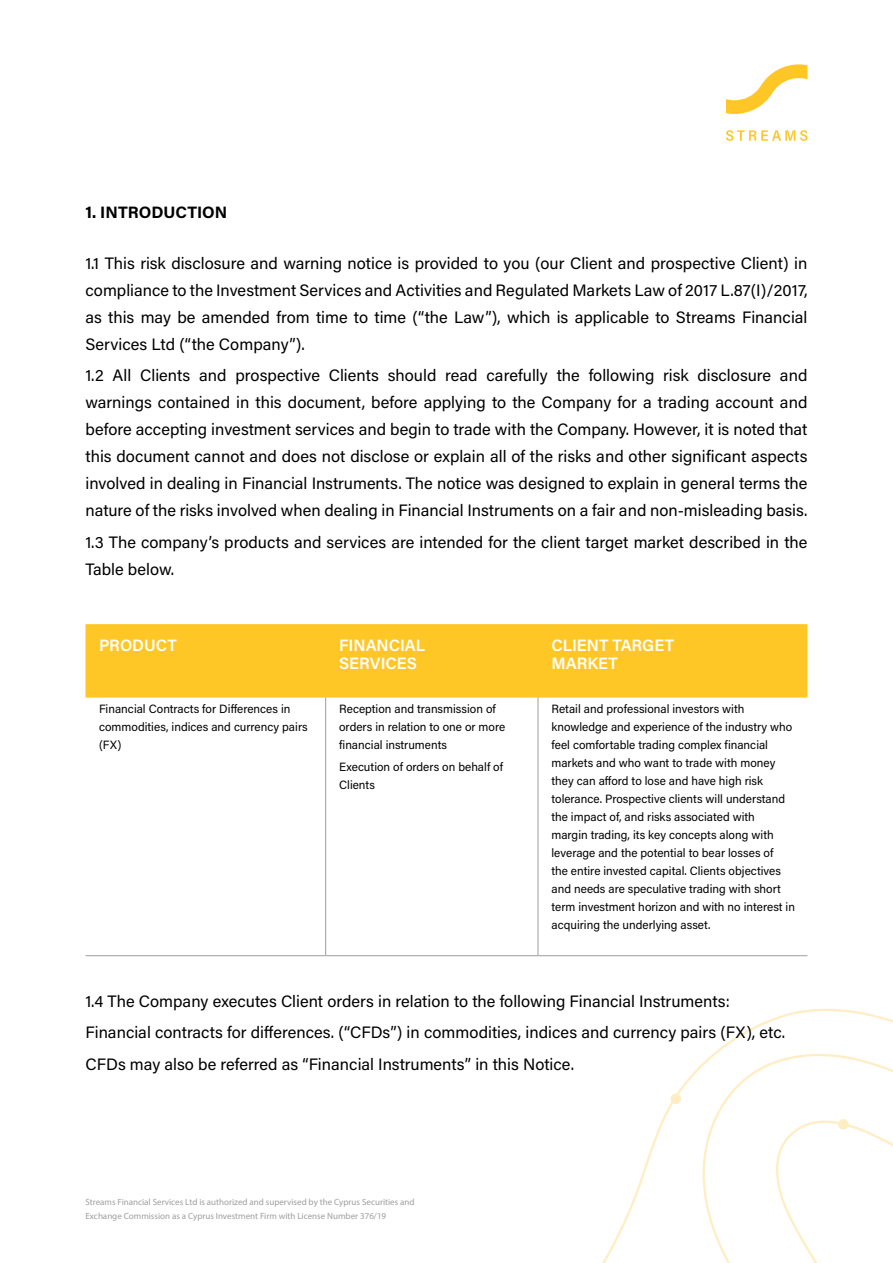
<style>
.page{position:relative;width:893px;height:1263px;background:#fff}
.page>*{position:absolute;margin:0;border:0;box-sizing:border-box;transform-origin:0 0}
.Bold_header{font:16.5px/27px "Acumin Variable Concept";letter-spacing:.02em;color:#000;text-align:justify}
.Table_header{font:16.5px/18px "Acumin Variable Concept";letter-spacing:.03em;color:#fff}
.Bold_header-2{font:16.5px "Acumin Variable Concept";letter-spacing:.04em;color:#000}
.Table_basic_text{font:12px/18px "Acumin Variable Concept";letter-spacing:.02em;color:#000}
.t1{font:9px/13.5px "Myriad Pro";color:#9e9e9e}
</style>
<div class="page">
<svg style="left:726px;top:130px;width:81px;height:11px"></svg>
<svg style="left:726px;top:64px;width:81px;height:50px"></svg>
<svg style="left:602px;top:1008px;width:291px;height:255px"></svg>
<div style="left:86px;top:624px;width:721px;height:74px;background:#ffc726"></div>
<hr style="left:325px;top:698px;width:1px;height:257px;background:#9e9e9e">
<hr style="left:86px;top:955px;width:240px;height:1px;background:#9e9e9e">
<hr style="left:326px;top:955px;width:212px;height:1px;background:#9e9e9e">
<hr style="left:538px;top:955px;width:269px;height:1px;background:#9e9e9e">
<hr style="left:538px;top:698px;width:1px;height:257px;background:#9e9e9e">
<p class="Bold_header-2" style="left:86px;top:201px;width:143px">1. INTRODUCTION</p>
<p class="Bold_header" style="left:86px;top:249px;width:723px">1.1 This risk disclosure and warning notice is provided to you (our Client and prospective Client) in compliance to the Investment Services and Activities and Regulated Markets Law of 2017 L.87(I)/2017, as this may be amended from time to time (“the Law”), which is applicable to Streams Financial Services Ltd (“the Company”).</p>
<p class="Bold_header" style="left:86px;top:361px;width:723px">1.2 All Clients and prospective Clients should read carefully the following risk disclosure and warnings contained in this document, before applying to the Company for a trading account and before accepting investment services and begin to trade with the Company. However, it is noted that this document cannot and does not disclose or explain all of the risks and other significant aspects involved in dealing in Financial Instruments. The notice was designed to explain in general terms the nature of the risks involved when dealing in Financial Instruments on a fair and non-misleading basis.</p>
<p class="Bold_header" style="left:86px;top:528px;width:723px">1.3 The company’s products and services are intended for the client target market described in the<br>Table below.</p>
<p class="Table_header" style="left:99px;top:636px;width:79px">PRODUCT</p>
<p class="Table_header" style="left:339px;top:636px;width:87px">FINANCIAL<br>SERVICES</p>
<p class="Table_header" style="left:551px;top:636px;width:123px">CLIENT TARGET<br>MARKET</p>
<p class="Table_basic_text" style="left:99px;top:699px;width:210px">Financial Contracts for Differences in commodities, indices and currency pairs (FX)</p>
<p class="Table_basic_text" style="left:339px;top:699px;width:167px">Reception and transmission of orders in relation to one or more financial instruments</p>
<p class="Table_basic_text" style="left:339px;top:757px;width:165px">Execution of orders on behalf of<br>Clients</p>
<p class="Table_basic_text" style="left:551px;top:699px;width:245px">Retail and professional investors with knowledge and experience of the industry who feel comfortable trading complex financial markets and who want to trade with money they can afford to lose and have high risk tolerance. Prospective clients will understand the impact of, and risks associated with<br>margin trading, its key concepts along with leverage and the potential to bear losses of<br>the entire invested capital. Clients objectives and needs are speculative trading with short term investment horizon and with no interest in acquiring the underlying asset.</p>
<p class="Bold_header" style="left:86px;top:987px;width:646px">1.4 The Company executes Client orders in relation to the following Financial Instruments:</p>
<p class="Bold_header" style="left:86px;top:1018px;width:701px">Financial contracts for differences. (“CFDs”) in commodities, indices and currency pairs (FX), etc.</p>
<p class="Bold_header" style="left:86px;top:1050px;width:489px">CFDs may also be referred as “Financial Instruments” in this Notice.</p>
<p class="t1" style="left:86px;top:1195px;width:331px">Streams Financial Services Ltd is authorized and supervised by the Cyprus Securities and<br>Exchange Commission as a Cyprus Investment Firm with License Number 376/19</p>
</div>
